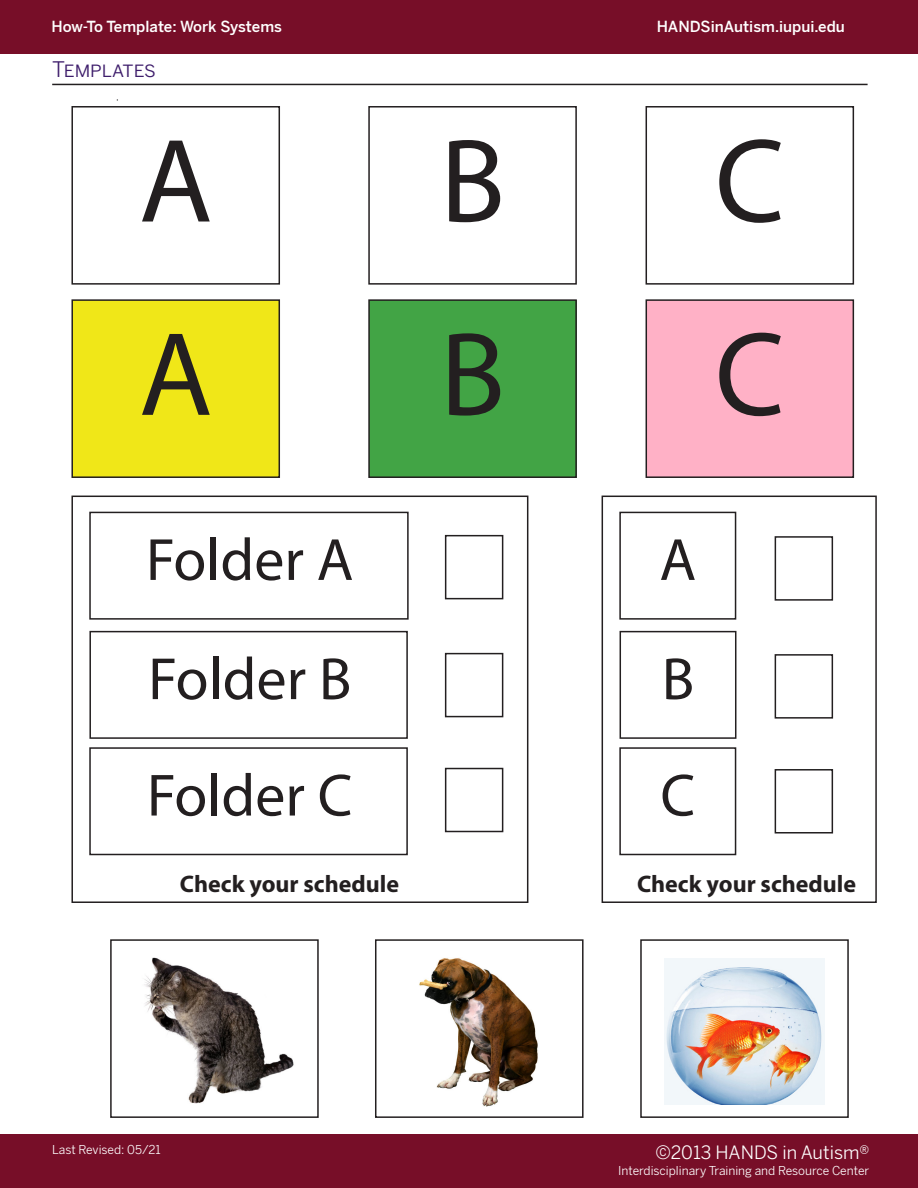
<style>
.page{position:relative;width:918px;height:1188px;background:#fff}
.page>*{position:absolute;margin:0;border:0;box-sizing:border-box;transform-origin:0 0}
.t1{font:120px "Myriad Pro";color:#231f20}
.t2{font:60px/117.8px "Myriad Pro";color:#231f20;text-align:justify}
.t3{font:700 24px "Myriad Pro";color:#231f20}
.Subtitle{font:21px "Benton Sans";color:#3e1d6b}
.t4{font:18px "Benton Sans";color:#fff}
.t5{font:500 15px "Benton Sans";color:#fff}
.t6{font:12px "Benton Sans";color:#fff}
</style>
<div class="page">
<div style="left:0;top:0;width:918px;height:54px;background:#770e28"></div>
<div style="left:0;top:1134px;width:918px;height:54px;background:#770e28"></div>
<div style="left:71px;top:106px;width:209px;height:179px;border:2px solid #231f20"></div>
<div style="left:368px;top:106px;width:209px;height:179px;border:2px solid #231f20"></div>
<div style="left:646px;top:106px;width:208px;height:179px;border:2px solid #231f20"></div>
<div style="left:619px;top:512px;width:117px;height:108px;border:2px solid #231f20"></div>
<div style="left:620px;top:631px;width:116px;height:108px;border:2px solid #231f20"></div>
<div style="left:619px;top:747px;width:117px;height:108px;border:2px solid #231f20"></div>
<div style="left:775px;top:536px;width:58px;height:65px;border:2px solid #231f20"></div>
<div style="left:775px;top:654px;width:58px;height:65px;border:2px solid #231f20"></div>
<div style="left:775px;top:769px;width:58px;height:65px;border:2px solid #231f20"></div>
<div style="left:602px;top:496px;width:275px;height:407px;border:2px solid #231f20"></div>
<div style="left:110px;top:939px;width:209px;height:179px;border:2px solid #231f20"></div>
<img style="left:144px;top:957px;width:150px;height:147px">
<div style="left:375px;top:939px;width:209px;height:179px;border:2px solid #231f20"></div>
<img style="left:419px;top:958px;width:119px;height:149px">
<div style="left:640px;top:939px;width:209px;height:179px;border:2px solid #231f20"></div>
<img style="left:665px;top:959px;width:160px;height:145px">
<div style="left:72px;top:300px;width:207px;height:177px;background:#f0e718"></div>
<div style="left:71px;top:299px;width:209px;height:179px;border:2px solid #231f20"></div>
<div style="left:369px;top:300px;width:207px;height:177px;background:#42a445"></div>
<div style="left:368px;top:299px;width:209px;height:179px;border:2px solid #231f20"></div>
<div style="left:646px;top:300px;width:207px;height:177px;background:#ffb1c6"></div>
<div style="left:646px;top:299px;width:208px;height:179px;border:2px solid #231f20"></div>
<div style="left:89px;top:512px;width:320px;height:108px;border:2px solid #231f20"></div>
<div style="left:89px;top:631px;width:319px;height:108px;border:2px solid #231f20"></div>
<div style="left:89px;top:747px;width:319px;height:108px;border:2px solid #231f20"></div>
<div style="left:445px;top:535px;width:58px;height:64px;border:2px solid #231f20"></div>
<div style="left:445px;top:653px;width:58px;height:64px;border:2px solid #231f20"></div>
<div style="left:445px;top:768px;width:58px;height:64px;border:2px solid #231f20"></div>
<div style="left:71px;top:496px;width:457px;height:407px;border:2px solid #231f20"></div>
<hr style="left:52px;top:84px;width:816px;height:1px;background:#231f20">
<p class="t5" style="left:51px;top:18px;width:232px">How-To Template: Work Systems</p>
<p class="t5" style="left:657px;top:18px;width:190px">HANDSinAutism.iupui.edu</p>
<p class="Subtitle" style="left:52px;top:56px;width:105px">Templates</p>
<p class="t1" style="left:139px;top:107px;width:75px">A</p>
<p class="t1" style="left:440px;top:107px;width:67px">B</p>
<p class="t1" style="left:715px;top:107px;width:71px">C</p>
<p class="t1" style="left:139px;top:301px;width:75px">A</p>
<p class="t1" style="left:440px;top:301px;width:67px">B</p>
<p class="t1" style="left:715px;top:301px;width:71px">C</p>
<p class="t2" style="left:146px;top:500px;width:209px">Folder A Folder B Folder C</p>
<p class="t2" style="left:659px;top:500px;width:38px">A B C</p>
<p class="t3" style="left:180px;top:868px;width:221px">Check your schedule</p>
<p class="t3" style="left:637px;top:868px;width:221px">Check your schedule</p>
<p class="t6" style="left:52px;top:1143px;width:110px">Last Revised: 05/21</p>
<h3 class="t4" style="left:655px;top:1142px;width:215px">©2013 HANDS in Autism®</h3>
<p class="t6" style="left:618px;top:1164px;width:253px">Interdisciplinary Training and Resource Center</p>
</div>
